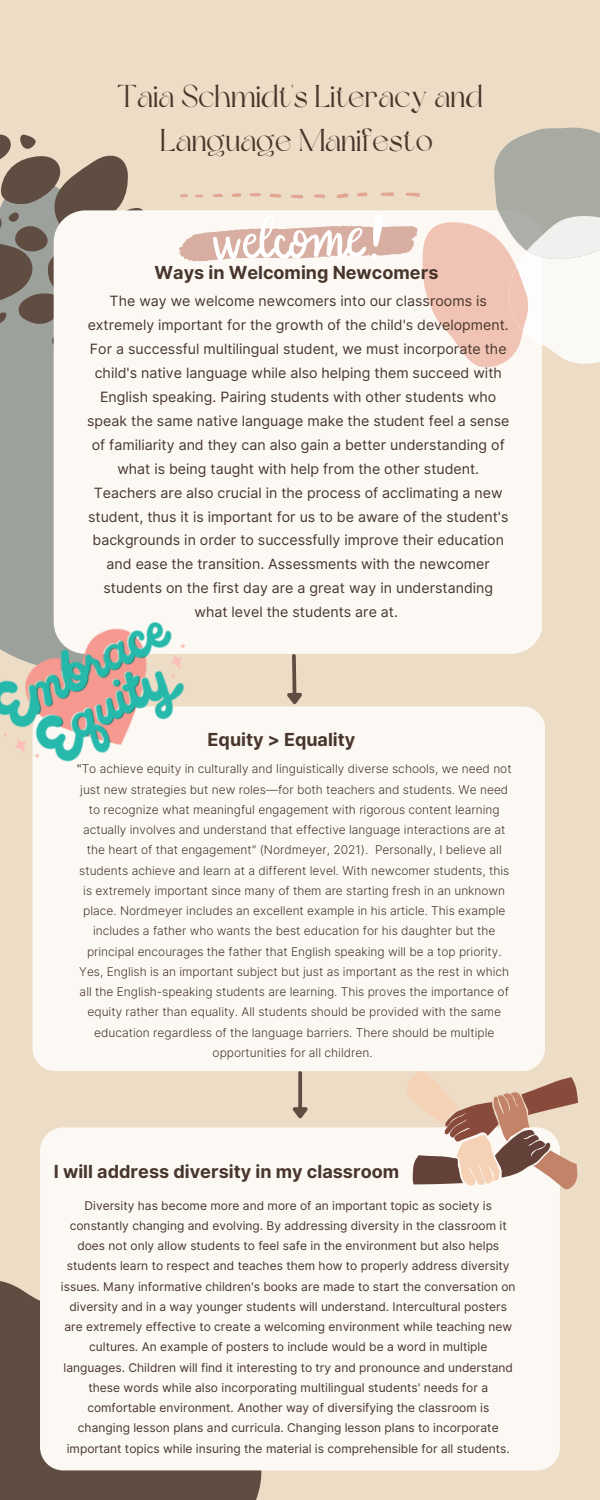
<style>
.page{position:relative;width:600px;height:1500px;background:#edddc6}
.page>*{position:absolute;margin:0;border:0;box-sizing:border-box;transform-origin:0 0}
.t1{font:31.5px/43.5px "Dream Avenue";color:#48362c;text-align:center}
.t2{font:700 18px "Inter";color:#48362c}
.t3{font:14.2px/23.9px "Inter";color:#48362c;text-align:center}
.t4{font:300 12px/20.2px "Inter";color:#48362c;text-align:center}
.t5{font:12px/20.2px "Inter";color:#48362c;text-align:center}
.s1{font-weight:400}
</style>
<div class="page">
<div style="left:0;top:346px;width:54px;height:255px;background:#9da19c"></div>
<svg style="left:0;top:134px;width:143px;height:212px"></svg>
<div style="left:54px;top:210px;width:488px;height:444px;background:#fcf9f4;border-radius:32px"></div>
<div style="left:33px;top:706px;width:512px;height:365px;background:#fcf9f4;border-radius:22px"></div>
<div style="left:0;top:1281px;width:268px;height:219px;background:#604d42"></div>
<div style="left:40px;top:1127px;width:520px;height:343px;background:#fcf9f4;border-radius:23px"></div>
<svg style="left:281px;top:654px;width:25px;height:53px"></svg>
<svg style="left:298px;top:1073px;width:4px;height:31px"></svg>
<svg style="left:292px;top:1104px;width:16px;height:15px"></svg>
<svg style="left:179px;top:127px;width:421px;height:240px"></svg>
<img style="left:214px;top:215px;width:169px;height:45px">
<img style="left:0;top:601px;width:212px;height:188px">
<svg style="left:406px;top:1071px;width:172px;height:119px"></svg>
<p class="t1" style="left:117px;top:78px;width:367px">Taia Schmidt's Literacy and<br>Language Manifesto</p>
<p class="t2" style="left:155px;top:261px;width:285px">Ways in Welcoming Newcomers</p>
<p class="t3" style="left:87px;top:289px;width:424px">The way we welcome newcomers into our classrooms is extremely important for the growth of the child's development.<br>For a successful multilingual student, we must incorporate the child's native language while also helping them succeed with English speaking. Pairing students with other students who speak the same native language make the student feel a sense of familiarity and they can also gain a better understanding of what is being taught with help from the other student.<br>Teachers are also crucial in the process of acclimating a new student, thus it is important for us to be aware of the student's backgrounds in order to successfully improve their education and ease the transition. Assessments with the newcomer students on the first day are a great way in understanding what level the students are at.</p>
<h2 class="t2" style="left:208px;top:729px;width:149px">Equity &gt; Equality</h2>
<p class="t4" style="left:77px;top:759px;width:436px"><span class="s1">"</span>To achieve equity in culturally and linguistically diverse schools, we need not just new strategies but new roles—for both teachers and students. We need to recognize what meaningful engagement with rigorous content learning actually involves and understand that effective language interactions are at the heart of that engagement" (Nordmeyer, 2021). Personally, I believe all students achieve and learn at a different level. With newcomer students, this is extremely important since many of them are starting fresh in an unknown place. Nordmeyer includes an excellent example in his article. This example includes a father who wants the best education for his daughter but the principal encourages the father that English speaking will be a top priority.<br>Yes, English is an important subject but just as important as the rest in which all the English-speaking students are learning. This proves the importance of equity rather than equality. All students should be provided with the same education regardless of the language barriers. There should be multiple opportunities for all children.</p>
<h3 class="t2" style="left:54px;top:1161px;width:347px">I will address diversity in my classroom</h3>
<p class="t5" style="left:61px;top:1195px;width:456px">Diversity has become more and more of an important topic as society is constantly changing and evolving. By addressing diversity in the classroom it does not only allow students to feel safe in the environment but also helps students learn to respect and teaches them how to properly address diversity issues. Many informative children's books are made to start the conversation on diversity and in a way younger students will understand. Intercultural posters are extremely effective to create a welcoming environment while teaching new cultures. An example of posters to include would be a word in multiple languages. Children will find it interesting to try and pronounce and understand these words while also incorporating multilingual students' needs for a comfortable environment. Another way of diversifying the classroom is changing lesson plans and curricula. Changing lesson plans to incorporate important topics while insuring the material is comprehensible for all students.</p>
</div>
